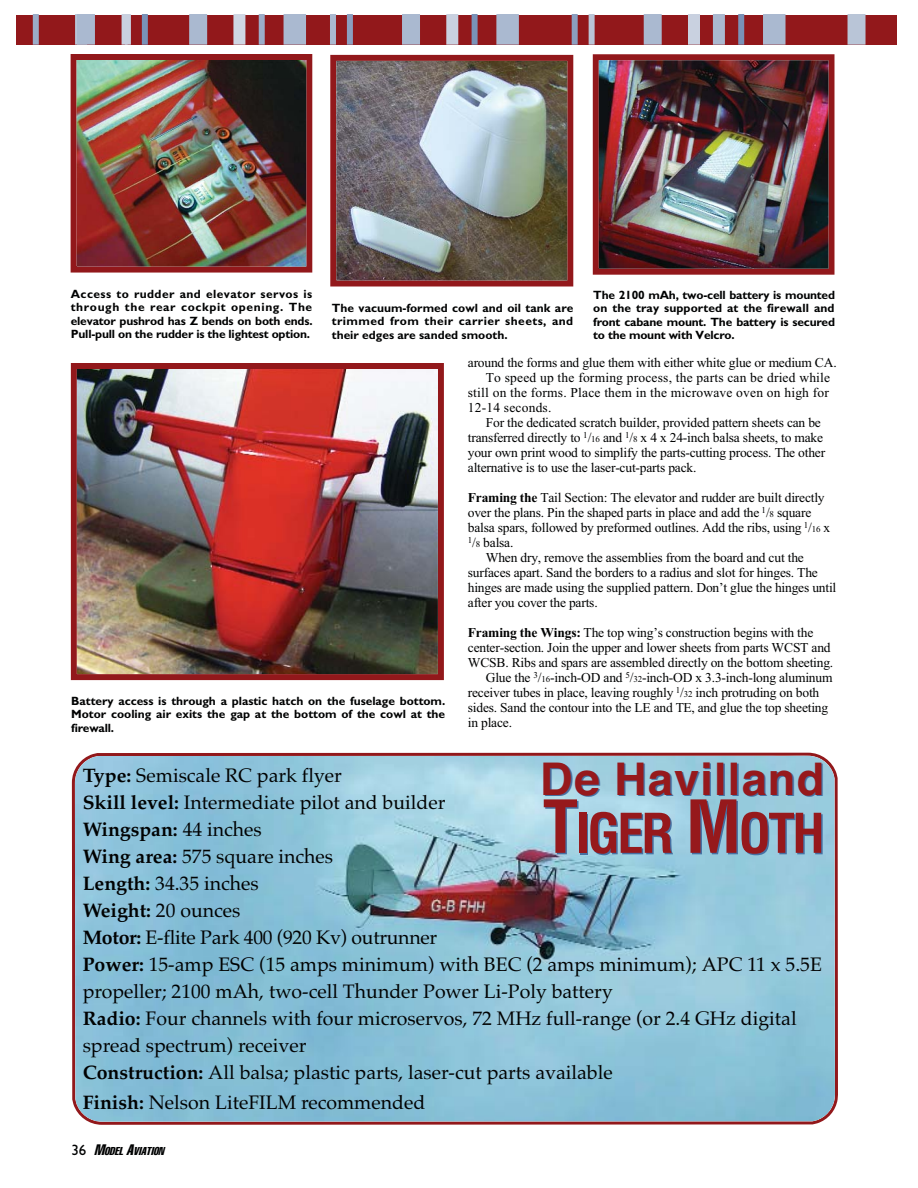
<style>
.page{position:relative;width:918px;height:1188px;background:#fff}
.page>*{position:absolute;margin:0;border:0;box-sizing:border-box;transform-origin:0 0}
.t1{font:700 condensed 53.4px "Helvetica";letter-spacing:-.05em;color:#96191c}
.t2{font:700 45px "Helvetica";letter-spacing:.03em;color:#96191c}
.t3{font:19.5px/27px "Palatino";color:#010202}
.t4{font:13.5px "Times New Roman";letter-spacing:-.015em;color:#010202}
.t5{font:13.5px "Times New Roman";letter-spacing:.015em;color:#010202}
.t6{font:700 12px/13.5px "Gill Sans";letter-spacing:-.015em;color:#010202;text-align:justify}
.t7{font:italic extra-condensed 11.25px "Helvetica";color:#010202}
.s1{font-size:9px}
.s2{font-weight:700}
.s3{font-size:71.25px}
.s4{font-family:"Gill Sans";font-style:normal;font-stretch:normal;font-size:15px}
.s5{font-size:15px}
</style>
<div class="page">
<svg style="left:72px;top:753px;width:766px;height:372px;background:#a0373a"></svg>
<img style="left:75px;top:756px;width:760px;height:366px">
<svg style="left:71px;top:54px;width:241px;height:219px;background:#942124"></svg>
<img style="left:77px;top:60px;width:229px;height:207px">
<div style="left:71px;top:363px;width:373px;height:317px;background:#92181b"></div>
<img style="left:77px;top:369px;width:361px;height:305px">
<svg style="left:330px;top:55px;width:243px;height:231px;background:#932124"></svg>
<img style="left:336px;top:61px;width:231px;height:219px">
<svg style="left:593px;top:54px;width:242px;height:221px;background:#962426"></svg>
<img style="left:599px;top:60px;width:230px;height:209px">
<div style="left:16px;top:15px;width:875px;height:30px;background:#92181b"></div>
<div style="left:75px;top:15px;width:12px;height:30px;background:#b9c5d7"></div>
<div style="left:122px;top:15px;width:6px;height:30px;background:#c9d1e0"></div>
<div style="left:33px;top:15px;width:6px;height:30px;background:#9badc9"></div>
<div style="left:125px;top:15px;width:6px;height:30px;background:#c9d1e0"></div>
<div style="left:142px;top:15px;width:6px;height:30px;background:#7992b8"></div>
<div style="left:330px;top:15px;width:6px;height:30px;background:#aab9d0"></div>
<div style="left:347px;top:15px;width:6px;height:30px;background:#8b9fc0"></div>
<div style="left:77px;top:15px;width:18px;height:30px;background:#aab9d0"></div>
<div style="left:233px;top:15px;width:12px;height:30px;background:#cfd7e4"></div>
<div style="left:259px;top:15px;width:6px;height:30px;background:#9badc9"></div>
<div style="left:284px;top:15px;width:22px;height:30px;background:#aab9d0"></div>
<div style="left:189px;top:15px;width:18px;height:30px;background:#aab9d0"></div>
<div style="left:446px;top:15px;width:12px;height:30px;background:#c9d1e0"></div>
<div style="left:472px;top:15px;width:6px;height:30px;background:#7992b8"></div>
<div style="left:496px;top:15px;width:23px;height:30px;background:#aab9d0"></div>
<div style="left:713px;top:15px;width:12px;height:30px;background:#aab9d0"></div>
<div style="left:738px;top:15px;width:6px;height:30px;background:#7992b8"></div>
<div style="left:763px;top:15px;width:23px;height:30px;background:#aab9d0"></div>
<div style="left:402px;top:15px;width:18px;height:30px;background:#aab9d0"></div>
<div style="left:848px;top:15px;width:18px;height:30px;background:#b9c5d7"></div>
<div style="left:572px;top:15px;width:6px;height:30px;background:#8b9fc0"></div>
<div style="left:589px;top:15px;width:6px;height:30px;background:#b9c5d7"></div>
<div style="left:688px;top:15px;width:12px;height:30px;background:#c9d1e0"></div>
<div style="left:644px;top:15px;width:18px;height:30px;background:#aab9d0"></div>
<div style="left:891px;top:15px;width:6px;height:30px;background:#92181b"></div>
<p class="t6" style="left:71px;top:288px;width:243px">Access to rudder and elevator servos is through the rear cockpit opening. The elevator pushrod has Z bends on both ends.<br>Pull-pull on the rudder is the lightest option.</p>
<p class="t6" style="left:332px;top:302px;width:243px">The vacuum-formed cowl and oil tank are trimmed from their carrier sheets, and their edges are sanded smooth.</p>
<p class="t6" style="left:593px;top:289px;width:243px">The 2100 mAh, two-cell battery is mounted on the tray supported at the firewall and front cabane mount. The battery is secured to the mount with Velcro.</p>
<p class="t4" style="left:468px;top:358px;width:370px">around the forms and glue them with either white glue or medium CA.</p>
<p class="t5" style="left:486px;top:373px;width:346px">To speed up the forming process, the parts can be dried while</p>
<p class="t5" style="left:468px;top:388px;width:363px">still on the forms. Place them in the microwave oven on high for</p>
<p class="t5" style="left:468px;top:403px;width:85px">12-14 seconds.</p>
<p class="t4" style="left:486px;top:418px;width:337px">For the dedicated scratch builder, provided pattern sheets can be</p>
<p class="t4" style="left:468px;top:433px;width:357px">transferred directly to <sup>1</sup>/<span class="s1">16</span> and <sup>1</sup>/<span class="s1">8</span> x 4 x 24-inch balsa sheets, to make</p>
<p class="t4" style="left:468px;top:448px;width:359px">your own print wood to simplify the parts-cutting process. The other</p>
<p class="t4" style="left:468px;top:463px;width:230px">alternative is to use the laser-cut-parts pack.</p>
<p class="t4" style="left:468px;top:493px;width:358px"><span class="s2">Framing the</span> Tail Section: The elevator and rudder are built directly</p>
<p class="t4" style="left:468px;top:508px;width:345px">over the plans. Pin the shaped parts in place and add the <sup>1</sup>/<span class="s1">8</span> square</p>
<p class="t4" style="left:468px;top:523px;width:364px">balsa spars, followed by preformed outlines. Add the ribs, using <sup>1</sup>/<span class="s1">16</span> x</p>
<p class="t4" style="left:468px;top:538px;width:47px"><sup>1</sup>/<span class="s1">8</span> balsa.</p>
<p class="t4" style="left:486px;top:553px;width:320px">When dry, remove the assemblies from the board and cut the</p>
<p class="t4" style="left:468px;top:568px;width:352px">surfaces apart. Sand the borders to a radius and slot for hinges. The</p>
<p class="t4" style="left:468px;top:583px;width:370px">hinges are made using the supplied pattern. Don’t glue the hinges until</p>
<p class="t4" style="left:468px;top:598px;width:131px">after you cover the parts.</p>
<p class="t4" style="left:468px;top:628px;width:347px"><span class="s2">Framing the Wings:</span> The top wing’s construction begins with the</p>
<p class="t4" style="left:468px;top:643px;width:364px">center-section. Join the upper and lower sheets from parts WCST and</p>
<p class="t4" style="left:468px;top:658px;width:367px">WCSB. Ribs and spars are assembled directly on the bottom sheeting.</p>
<p class="t4" style="left:486px;top:673px;width:348px">Glue the <sup>3</sup>/<span class="s1">16</span>-inch-OD and <sup>5</sup>/<span class="s1">32</span>-inch-OD x 3.3-inch-long aluminum</p>
<p class="t4" style="left:468px;top:688px;width:353px">receiver tubes in place, leaving roughly <sup>1</sup>/<span class="s1">32</span> inch protruding on both</p>
<p class="t4" style="left:468px;top:703px;width:362px">sides. Sand the contour into the LE and TE, and glue the top sheeting</p>
<p class="t4" style="left:468px;top:718px;width:46px">in place.</p>
<p class="t3" style="left:83px;top:764px;width:741px"><span class="s2">Type:</span> Semiscale RC park flyer<br><span class="s2">Skill level:</span> Intermediate pilot and builder<br><span class="s2">Wingspan:</span> 44 inches<br><span class="s2">Wing area:</span> 575 square inches<br><span class="s2">Length:</span> 34.35 inches<br><span class="s2">Weight:</span> 20 ounces<br><span class="s2">Motor:</span> E-flite Park 400 (920 Kv) outrunner<br><span class="s2">Power:</span> 15-amp ESC (15 amps minimum) with BEC (2 amps minimum); APC 11 x 5.5E propeller; 2100 mAh, two-cell Thunder Power Li-Poly battery<br><span class="s2">Radio:</span> Four channels with four microservos, 72 MHz full-range (or 2.4 GHz digital spread spectrum) receiver<br><span class="s2">Construction:</span> All balsa; plastic parts, laser-cut parts available</p>
<h3 class="t3" style="left:83px;top:1091px;width:344px"><span class="s2">Finish:</span> Nelson LiteFILM recommended</h3>
<p class="t6" style="left:71px;top:695px;width:376px">Battery access is through a plastic hatch on the fuselage bottom.<br>Motor cooling air exits the gap at the bottom of the cowl at the firewall.</p>
<h2 class="t2" style="left:540px;top:762px;width:285px">De Havilland</h2>
<h1 class="t1" style="left:543px;top:813px;width:284px"><span class="s3">T</span>IGER <span class="s3">M</span>OTH</h1>
<p class="t7" style="left:71px;top:1147px;width:96px"><span class="s4">3 6</span> <span class="s5">M</span>ODEL <span class="s5">A</span>VIATION</p>
</div>
